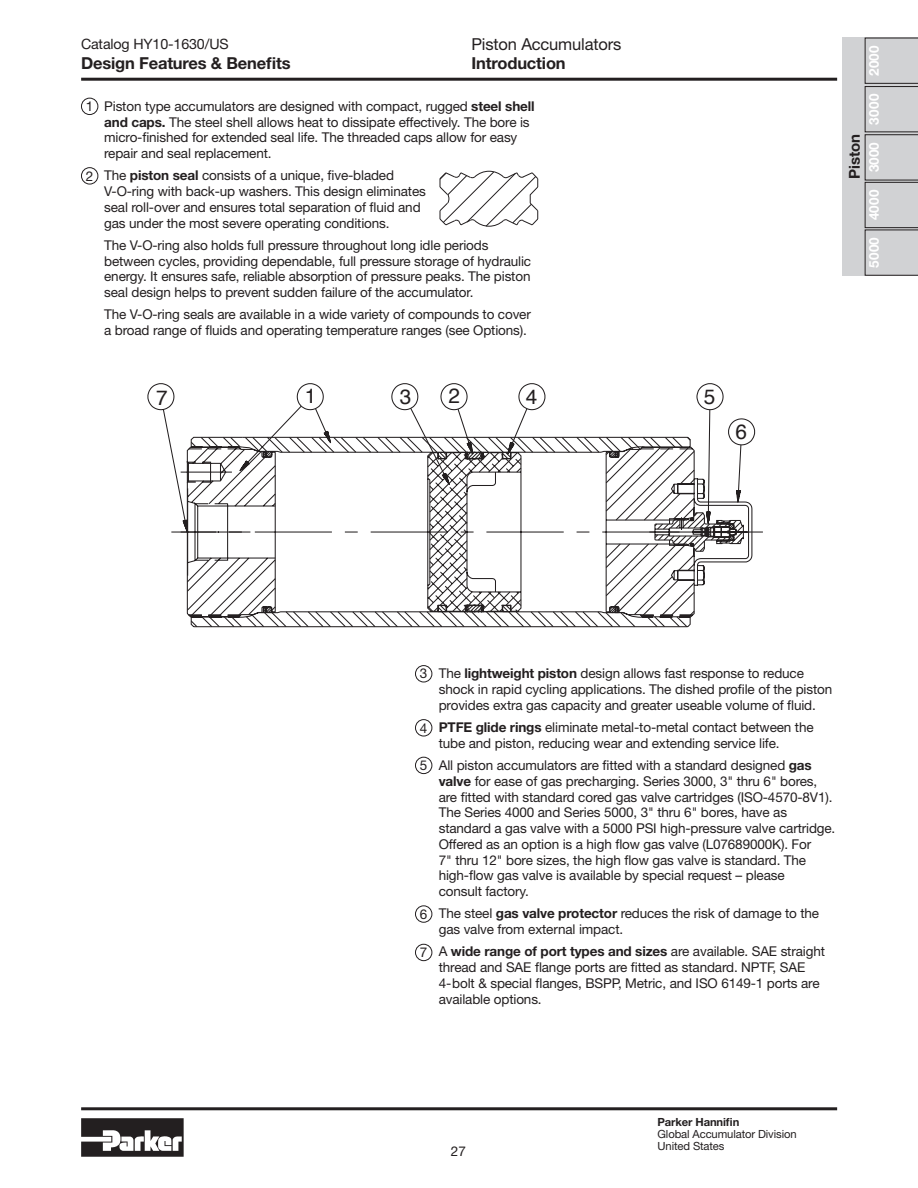
<style>
.page{position:relative;width:918px;height:1188px;background:#fff}
.page>*{position:absolute;margin:0;border:0;box-sizing:border-box;transform-origin:0 0}
.t1{font:20.7px "Helvetica";color:#231f20}
.t2{font:700 16.5px "Helvetica Neue LT Std";letter-spacing:-.01em;color:#231f20}
.t3{font:16.5px "Helvetica Neue LT Std";letter-spacing:-.01em;color:#231f20}
.t4{font:700 15px "Helvetica Neue LT Std";letter-spacing:-.01em;color:#231f20}
.t5{font:14.25px "Helvetica Neue LT Std";letter-spacing:-.01em;color:#231f20}
.t6{font:13.5px/15.8px "Helvetica Neue LT Std";letter-spacing:-.01em;color:#231f20}
.t7{font:700 13.5px "Helvetica Neue LT Std";letter-spacing:.02em;color:#fff}
.t8{font:11.25px/12px "Helvetica Neue LT Std";letter-spacing:-.01em;color:#231f20}
.t9{font:700 11.25px "Helvetica Neue LT Std";letter-spacing:-.01em;color:#231f20}
.s1{font-weight:700}
</style>
<div class="page">
<hr style="left:81px;top:78px;width:756px;height:3px;background:#231f20">
<hr style="left:81px;top:1107px;width:756px;height:3px;background:#231f20">
<svg style="left:81px;top:1118px;width:103px;height:39px"></svg>
<div style="left:842px;top:38px;width:76px;height:238px;background:#d1d2d4"></div>
<svg style="left:865px;top:38px;width:53px;height:238px"></svg>
<div style="left:81px;top:98px;width:17px;height:17px;border:1px solid #231f20;border-radius:50%"></div>
<div style="left:81px;top:167px;width:17px;height:17px;border:1px solid #231f20;border-radius:50%"></div>
<svg style="left:439px;top:171px;width:100px;height:56px"></svg>
<svg style="left:186px;top:418px;width:570px;height:210px"></svg>
<svg style="left:147px;top:383px;width:595px;height:155px"></svg>
<div style="left:415px;top:665px;width:17px;height:17px;border:1px solid #231f20;border-radius:50%"></div>
<div style="left:415px;top:719px;width:17px;height:17px;border:1px solid #231f20;border-radius:50%"></div>
<div style="left:415px;top:757px;width:17px;height:17px;border:1px solid #231f20;border-radius:50%"></div>
<div style="left:415px;top:905px;width:17px;height:18px;border:1px solid #231f20;border-radius:50%"></div>
<div style="left:415px;top:944px;width:17px;height:17px;border:1px solid #231f20;border-radius:50%"></div>
<p class="t5" style="left:81px;top:35px;width:149px">Catalog HY10-1630/US</p>
<p class="t2" style="left:81px;top:53px;width:211px">Design Features &amp; Benefits</p>
<p class="t3" style="left:471px;top:35px;width:151px">Piston Accumulators</p>
<p class="t2" style="left:472px;top:53px;width:96px">Introduction</p>
<p class="t6" style="left:86px;top:98px;width:9px">1</p>
<p class="t6" style="left:86px;top:168px;width:9px">2</p>
<p class="t6" style="left:104px;top:98px;width:432px">Piston type accumulators are designed with compact, rugged <span class="s1">steel shell and caps.</span> The steel shell allows heat to dissipate effectively. The bore is micro-finished for extended seal life. The threaded caps allow for easy repair and seal replacement.</p>
<p class="t6" style="left:104px;top:168px;width:323px">The <span class="s1">piston seal</span> consists of a unique, five-bladed V-O-ring with back-up washers. This design eliminates seal roll-over and ensures total separation of fluid and gas under the most severe operating conditions.</p>
<p class="t6" style="left:104px;top:237px;width:428px">The V-O-ring also holds full pressure throughout long idle periods between cycles, providing dependable, full pressure storage of hydraulic energy. It ensures safe, reliable absorption of pressure peaks. The piston seal design helps to prevent sudden failure of the accumulator.</p>
<p class="t6" style="left:104px;top:307px;width:428px">The V-O-ring seals are available in a wide variety of compounds to cover a broad range of fluids and operating temperature ranges (see Options).</p>
<h1 class="t1" style="left:156px;top:382px;width:13px">7</h1>
<h1 class="t1" style="left:305px;top:380px;width:13px">1</h1>
<h1 class="t1" style="left:400px;top:381px;width:13px">3</h1>
<h1 class="t1" style="left:448px;top:380px;width:13px">2</h1>
<h1 class="t1" style="left:526px;top:381px;width:13px">4</h1>
<h1 class="t1" style="left:704px;top:381px;width:13px">5</h1>
<h1 class="t1" style="left:736px;top:416px;width:13px">6</h1>
<p class="t4" style="left:845px;top:179px;width:46px;rotate:-90deg">Piston</p>
<p class="t7" style="left:866px;top:76px;width:32px;rotate:-90deg">2000</p>
<p class="t7" style="left:866px;top:125px;width:32px;rotate:-90deg">3000</p>
<p class="t7" style="left:866px;top:172px;width:31px;rotate:-90deg">3000</p>
<p class="t7" style="left:866px;top:268px;width:80px;rotate:-90deg">5000 4000</p>
<p class="t6" style="left:420px;top:666px;width:9px">3</p>
<p class="t6" style="left:420px;top:720px;width:9px">4</p>
<p class="t6" style="left:420px;top:757px;width:9px">5</p>
<p class="t6" style="left:420px;top:906px;width:9px">6</p>
<p class="t6" style="left:420px;top:944px;width:9px">7</p>
<p class="t6" style="left:439px;top:666px;width:395px">The <span class="s1">lightweight piston</span> design allows fast response to reduce shock in rapid cycling applications. The dished profile of the piston provides extra gas capacity and greater useable volume of fluid.</p>
<p class="t6" style="left:439px;top:719px;width:376px"><span class="s1">PTFE glide rings</span> eliminate metal-to-metal contact between the tube and piston, reducing wear and extending service life.</p>
<p class="t6" style="left:439px;top:757px;width:398px">All piston accumulators are fitted with a standard designed <span class="s1">gas valve</span> for ease of gas precharging. Series 3000, 3" thru 6" bores, are fitted with standard cored gas valve cartridges (ISO-4570-8V1).<br>The Series 4000 and Series 5000, 3" thru 6" bores, have as standard a gas valve with a 5000 PSI high-pressure valve cartridge.<br>Offered as an option is a high flow gas valve (L07689000K). For<br>7" thru 12" bore sizes, the high flow gas valve is standard. The high-flow gas valve is available by special request – please<br>consult factory.</p>
<p class="t6" style="left:439px;top:906px;width:382px">The steel <span class="s1">gas valve protector</span> reduces the risk of damage to the gas valve from external impact.</p>
<p class="t6" style="left:439px;top:944px;width:388px">A <span class="s1">wide range of port types and sizes</span> are available. SAE straight thread and SAE flange ports are fitted as standard. NPTF, SAE 4-bolt &amp; special flanges, BSPP, Metric, and ISO 6149-1 ports are available options.</p>
<p class="t6" style="left:451px;top:1143px;width:16px">27</p>
<p class="t9" style="left:658px;top:1115px;width:83px">Parker Hannifin</p>
<p class="t8" style="left:658px;top:1128px;width:141px">Global Accumulator Division<br>United States</p>
</div>
